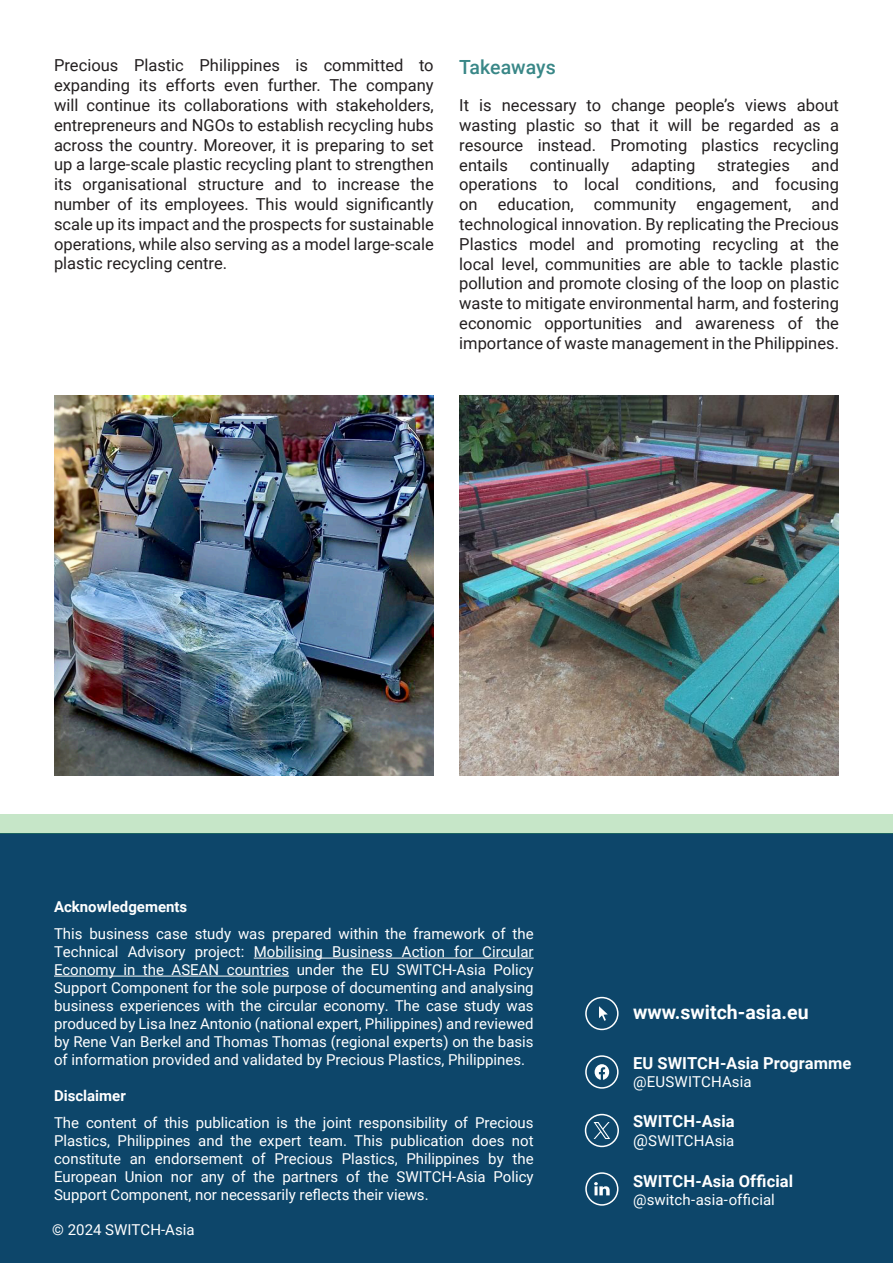
<style>
.page{position:relative;width:893px;height:1263px;background:#fff}
.page>*{position:absolute;margin:0;border:0;box-sizing:border-box;transform-origin:0 0}
.t1{font:700 19.5px "Roboto";color:#fff}
.heading_2{font:500 19.5px "Roboto";color:#398787}
.body{font:16.5px/19.8px "Roboto";color:#231f20;text-align:justify}
.t2{font:700 16.5px "Roboto";color:#fff}
.t3{font:15px/18px "Roboto";color:#fff;text-align:justify}
.t4{font:700 15px "Roboto";color:#fff}
.s1{font-size:16.5px}
</style>
<div class="page">
<div style="left:0;top:833px;width:893px;height:430px;background:#0d466a"></div>
<hr style="left:254px;top:958px;width:280px;height:1px;background:#fff">
<hr style="left:54px;top:976px;width:235px;height:1px;background:#fff">
<svg style="left:595px;top:1064px;width:14px;height:16px"></svg>
<div style="left:585px;top:1055px;width:34px;height:34px;border:2px solid #fff;border-radius:50%"></div>
<svg style="left:599px;top:1006px;width:9px;height:15px"></svg>
<div style="left:585px;top:997px;width:34px;height:33px;border:2px solid #fff;border-radius:50%"></div>
<div style="left:585px;top:1114px;width:34px;height:33px;border:2px solid #fff;border-radius:50%"></div>
<svg style="left:594px;top:1182px;width:16px;height:13px"></svg>
<div style="left:585px;top:1172px;width:33px;height:34px;border:2px solid #fff;border-radius:50%"></div>
<svg style="left:594px;top:1122px;width:16px;height:17px"></svg>
<div style="left:0;top:814px;width:893px;height:19px;background:#c6e6c8"></div>
<img style="left:54px;top:396px;width:380px;height:379px">
<img style="left:459px;top:396px;width:380px;height:379px">
<p class="body" style="left:54px;top:55px;width:381px">Precious Plastic Philippines is committed to expanding its efforts even further. The company will continue its collaborations with stakeholders, entrepreneurs and NGOs to establish recycling hubs across the country. Moreover, it is preparing to set up a large-scale plastic recycling plant to strengthen its organisational structure and to increase the number of its employees. This would significantly scale up its impact and the prospects for sustainable operations, while also serving as a model large-scale plastic recycling centre.</p>
<p class="heading_2" style="left:459px;top:54px;width:98px">Takeaways</p>
<p class="body" style="left:459px;top:95px;width:381px">It is necessary to change people’s views about wasting plastic so that it will be regarded as a resource instead. Promoting plastics recycling entails</p>
<p class="body" style="left:459px;top:154px;width:381px;text-indent:352px">and operations to local conditions, and focusing on education, community engagement, and technological innovation. By replicating the Precious Plastics model and promoting recycling at the local level, communities are able to tackle plastic pollution and promote closing of the loop on plastic waste to mitigate environmental harm, and fostering economic opportunities and awareness of the importance of waste management in the Philippines.</p>
<p class="body" style="left:530px;top:154px;width:81px">continually</p>
<p class="body" style="left:631px;top:154px;width:66px">adapting</p>
<p class="body" style="left:717px;top:154px;width:74px">strategies</p>
<p class="t4" style="left:54px;top:897px;width:135px">Acknowledgements</p>
<p class="t3" style="left:54px;top:924px;width:481px">This business case study was prepared within the framework of the Technical Advisory project: Mobilising Business Action for Circular Economy in the ASEAN countries under the EU SWITCH-Asia Policy Support Component for the sole purpose of documenting and analysing business experiences with the circular economy. The case study was produced by Lisa Inez Antonio (national expert, Philippines) and reviewed by Rene Van Berkel and Thomas Thomas (regional experts) on the basis of information provided and validated by Precious Plastics, Philippines.</p>
<p class="t4" style="left:54px;top:1085px;width:73px">Disclaimer</p>
<p class="t3" style="left:54px;top:1112px;width:481px">The content of this publication is the joint responsibility of Precious Plastics, Philippines and the expert team. This publication does not constitute an endorsement of Precious Plastics, Philippines by the European Union nor any of the partners of the SWITCH-Asia Policy Support Component, nor necessarily reflects their views.</p>
<p class="t3" style="left:52px;top:1220px;width:144px">© 2024 SWITCH-Asia</p>
<p class="t1" style="left:633px;top:998px;width:177px">www.switch-asia.eu</p>
<p class="t2" style="left:633px;top:1052px;width:220px">EU SWITCH-Asia Programme</p>
<p class="t3" style="left:633px;top:1072px;width:120px">@EUSWITCHAsia</p>
<p class="t2" style="left:633px;top:1109px;width:103px">SWITCH-Asia</p>
<p class="t3" style="left:633px;top:1131px;width:103px"><span class="s1">@</span>SWITCHAsia</p>
<p class="t2" style="left:633px;top:1170px;width:161px">SWITCH-Asia Official</p>
<p class="t3" style="left:633px;top:1190px;width:143px">@switch-asia-official</p>
</div>
